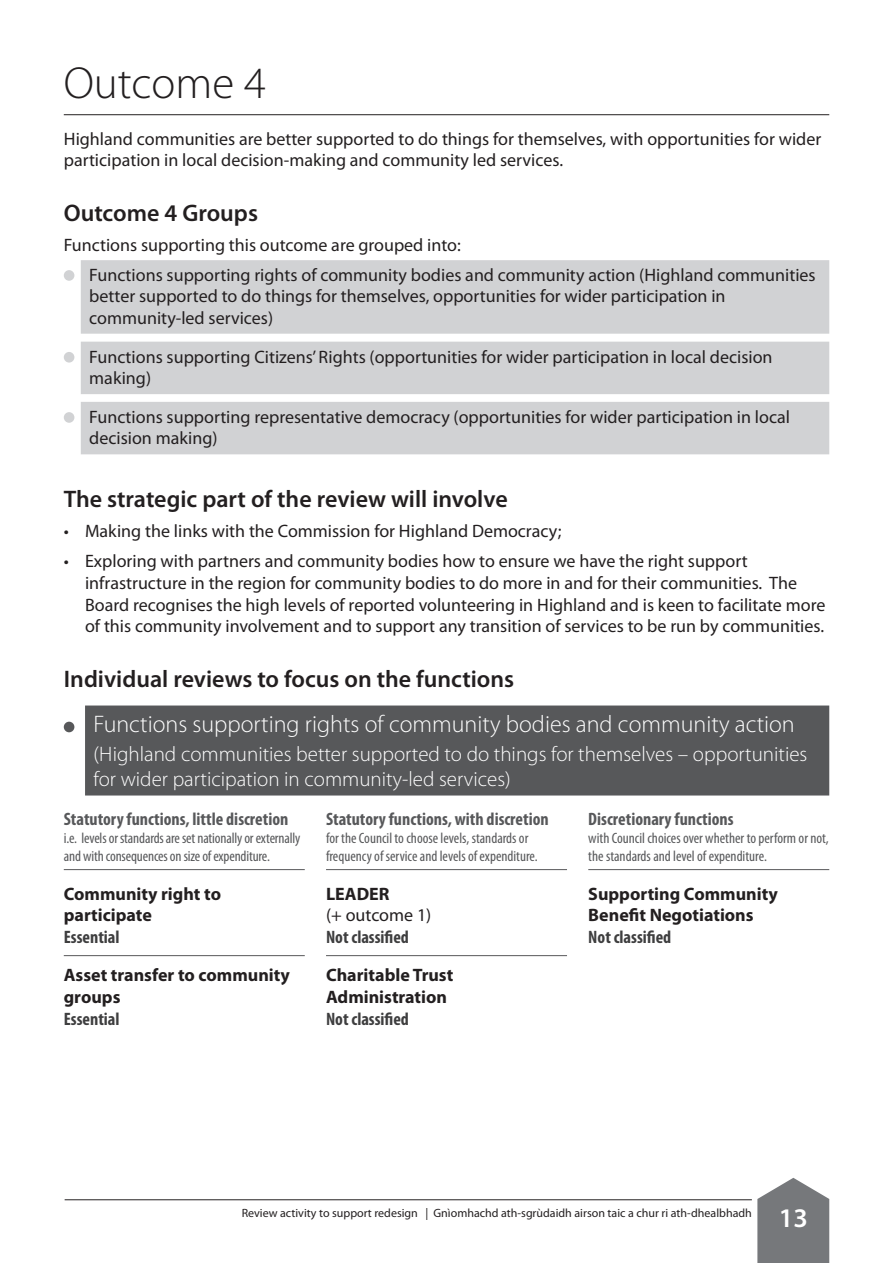
<style>
.page{position:relative;width:893px;height:1263px;background:#fff}
.page>*{position:absolute;margin:0;border:0;box-sizing:border-box;transform-origin:0 0}
.t1{font:300 45px "Myriad Pro";color:#231f20}
.t2{font:600 27px "Myriad Pro";color:#fff}
.t3{font:600 24px "Myriad Pro";color:#231f20}
.t4{font:300 24px "Myriad Pro";color:#fff}
.t5{font:300 21px/25.2px "Myriad Pro";color:#fff}
.t6{font:18px/21.6px "Myriad Pro";color:#231f20}
.t7{font:700 18px/21.6px "Myriad Pro";color:#231f20}
.t8{font:700 condensed 18px "Myriad Pro";color:#57585a}
.t9{font:700 condensed 18px "Myriad Pro";color:#3e3e3f}
.t10{font:condensed 15px/18px "Myriad Pro";color:#57585a}
.t11{font:12px "Myriad Pro";color:#231f20}
</style>
<div class="page">
<svg style="left:757px;top:1178px;width:72px;height:85px;background:#87898b"></svg>
<hr style="left:65px;top:1200px;width:687px;height:1px;background:#231f20">
<hr style="left:64px;top:114px;width:765px;height:1px;background:#231f20">
<div style="left:81px;top:260px;width:748px;height:74px;background:#d1d2d4"></div>
<div style="left:81px;top:342px;width:748px;height:52px;background:#d1d2d4"></div>
<div style="left:81px;top:402px;width:748px;height:52px;background:#d1d2d4"></div>
<div style="left:85px;top:706px;width:744px;height:90px;background:#57585a"></div>
<div style="left:64px;top:270px;width:10px;height:11px;background:#d1d2d4;border-radius:50%"></div>
<div style="left:64px;top:352px;width:10px;height:11px;background:#d1d2d4;border-radius:50%"></div>
<div style="left:64px;top:412px;width:10px;height:11px;background:#d1d2d4;border-radius:50%"></div>
<div style="left:64px;top:722px;width:10px;height:10px;background:#57585a;border-radius:50%"></div>
<hr style="left:64px;top:869px;width:241px;height:1px;background:#57585a">
<hr style="left:64px;top:955px;width:241px;height:1px;background:#57585a">
<hr style="left:326px;top:869px;width:241px;height:1px;background:#57585a">
<hr style="left:326px;top:955px;width:241px;height:1px;background:#57585a">
<hr style="left:588px;top:869px;width:241px;height:1px;background:#57585a">
<h1 class="t1" style="left:64px;top:65px;width:204px">Outcome 4</h1>
<p class="t6" style="left:64px;top:129px;width:759px">Highland communities are better supported to do things for themselves, with opportunities for wider participation in local decision-making and community led services.</p>
<h3 class="t3" style="left:64px;top:203px;width:196px">Outcome 4 Groups</h3>
<p class="t6" style="left:89px;top:231px;width:728px;line-height:30.2px;text-indent:-26px">Functions supporting this outcome are grouped into:<br>Functions supporting rights of community bodies and community action (Highland communities</p>
<p class="t6" style="left:89px;top:287px;width:638px">better supported to do things for themselves, opportunities for wider participation in community-led services)</p>
<p class="t6" style="left:89px;top:347px;width:685px">Functions supporting Citizens’ Rights (opportunities for wider participation in local decision making)</p>
<p class="t6" style="left:89px;top:407px;width:702px">Functions supporting representative democracy (opportunities for wider participation in local decision making)</p>
<h3 class="t3" style="left:64px;top:490px;width:445px">The strategic part of the review will involve</h3>
<p class="t6" style="left:64px;top:522px;width:499px">• Making the links with the Commission for Highland Democracy;</p>
<p class="t6" style="left:85px;top:552px;width:742px;text-indent:-21px">• Exploring with partners and community bodies how to ensure we have the right support infrastructure in the region for community bodies to do more in and for their communities. The Board recognises the high levels of reported volunteering in Highland and is keen to facilitate more of this community involvement and to support any transition of services to be run by communities.</p>
<h3 class="t3" style="left:64px;top:669px;width:452px">Individual reviews to focus on the functions</h3>
<h3 class="t4" style="left:94px;top:715px;width:703px">Functions supporting rights of community bodies and community action</h3>
<p class="t5" style="left:94px;top:743px;width:715px">(Highland communities better supported to do things for themselves – opportunities for wider participation in community-led services)</p>
<p class="t8" style="left:64px;top:812px;width:226px">Statutory functions, little discretion</p>
<p class="t10" style="left:64px;top:830px;width:238px">i.e. levels or standards are set nationally or externally and with consequences on size of expenditure.</p>
<p class="t7" style="left:64px;top:884px;width:159px">Community right to participate</p>
<p class="t9" style="left:64px;top:930px;width:57px">Essential</p>
<p class="t7" style="left:64px;top:966px;width:228px">Asset transfer to community groups</p>
<p class="t9" style="left:64px;top:1012px;width:57px">Essential</p>
<p class="t8" style="left:326px;top:812px;width:224px">Statutory functions, with discretion</p>
<p class="t10" style="left:326px;top:830px;width:213px">for the Council to choose levels, standards or frequency of service and levels of expenditure.</p>
<p class="t7" style="left:326px;top:884px;width:65px">LEADER</p>
<p class="t6" style="left:326px;top:905px;width:107px">(+ outcome 1)</p>
<p class="t9" style="left:326px;top:930px;width:84px">Not classified</p>
<p class="t7" style="left:326px;top:966px;width:129px">Charitable Trust<br>Administration</p>
<p class="t9" style="left:326px;top:1012px;width:84px">Not classified</p>
<p class="t8" style="left:588px;top:812px;width:147px">Discretionary functions</p>
<p class="t10" style="left:588px;top:830px;width:242px">with Council choices over whether to perform or not, the standards and level of expenditure.</p>
<p class="t7" style="left:588px;top:884px;width:191px">Supporting Community<br>Benefit Negotiations</p>
<p class="t9" style="left:588px;top:930px;width:84px">Not classified</p>
<p class="t11" style="left:242px;top:1208px;width:512px">Review activity to support redesign | Gnìomhachd ath-sgrùdaidh airson taic a chur ri ath-dhealbhadh</p>
<h2 class="t2" style="left:779px;top:1207px;width:30px">13</h2>
</div>
